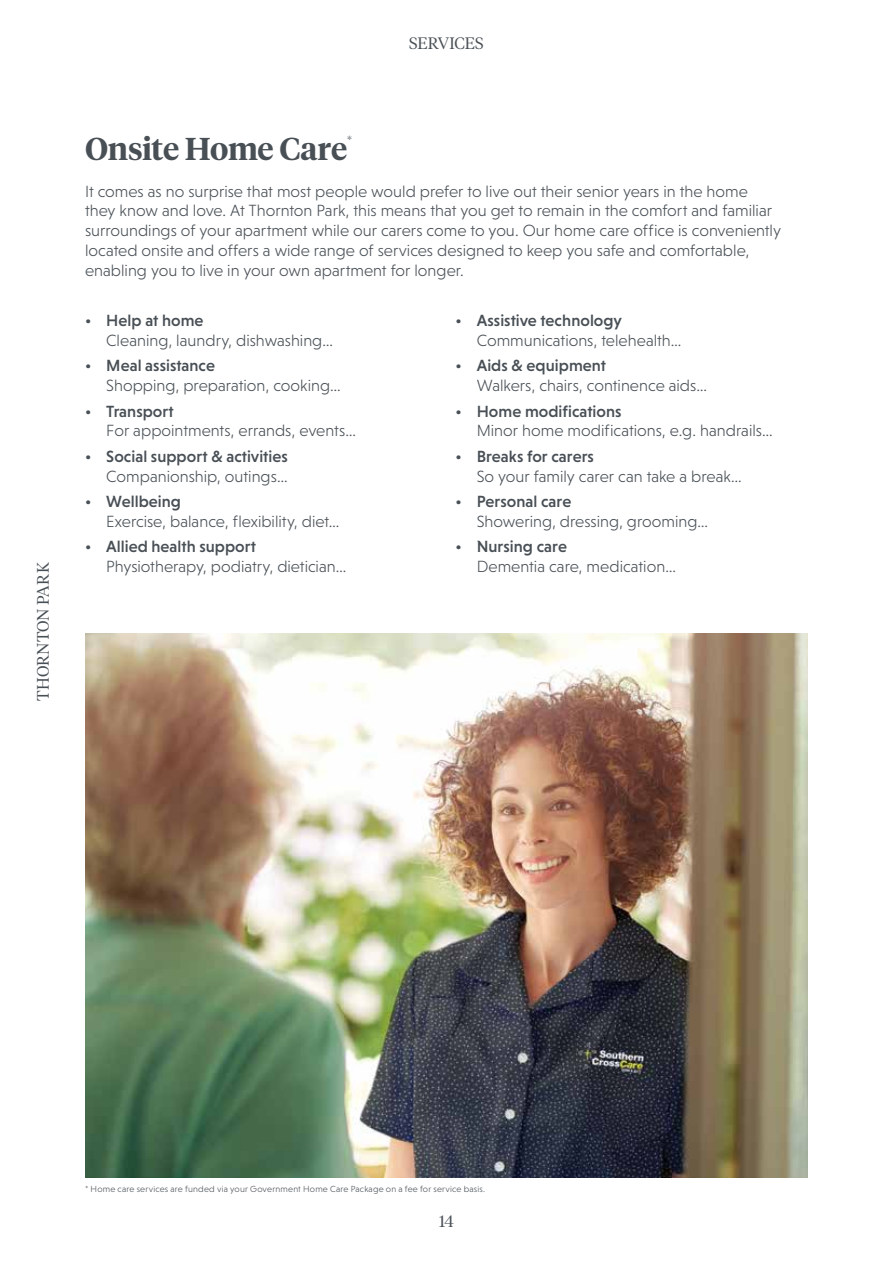
<style>
.page{position:relative;width:893px;height:1263px;background:#fff}
.page>*{position:absolute;margin:0;border:0;box-sizing:border-box;transform-origin:0 0}
.t1{font:600 31.5px "Tiempos Headline";letter-spacing:-.01em;color:#484f55}
.t2{font:300 16.5px/19.8px "Niveau Grotesk";color:#484f55}
.t3{font:500 16.5px "Niveau Grotesk";letter-spacing:.005em;color:#484f55}
.t4{font:300 16.5px "Tiempos Headline";color:#484f55}
.t5{font:300 12.3px "Tiempos Headline";color:#484f55}
.t6{font:300 9px "Niveau Grotesk";letter-spacing:.025em;color:#484f55}
</style>
<div class="page">
<img style="left:85px;top:634px;width:723px;height:544px">
<p class="t4" style="left:32px;top:701px;width:140px;rotate:-90deg">THORNTON PARK</p>
<p class="t4" style="left:409px;top:32px;width:76px">SERVICES</p>
<h1 class="t1" style="left:85px;top:127px;width:264px">Onsite Home Care</h1>
<p class="t5" style="left:347px;top:133px;width:6px">*</p>
<p class="t2" style="left:85px;top:181px;width:697px">It comes as no surprise that most people would prefer to live out their senior years in the home they know and love. At Thornton Park, this means that you get to remain in the comfort and familiar surroundings of your apartment while our carers come to you. Our home care office is conveniently located onsite and offers a wide range of services designed to keep you safe and comfortable, enabling you to live in your own apartment for longer.</p>
<p class="t3" style="left:85px;top:311px;width:120px">• Help at home</p>
<p class="t2" style="left:106px;top:330px;width:228px">Cleaning, laundry, dishwashing…</p>
<p class="t3" style="left:85px;top:356px;width:131px">• Meal assistance</p>
<p class="t2" style="left:106px;top:375px;width:236px">Shopping, preparation, cooking…</p>
<p class="t3" style="left:85px;top:401px;width:90px">• Transport</p>
<p class="t2" style="left:106px;top:421px;width:251px">For appointments, errands, events…</p>
<p class="t3" style="left:85px;top:447px;width:204px">• Social support &amp; activities</p>
<p class="t2" style="left:106px;top:466px;width:183px">Companionship, outings…</p>
<p class="t3" style="left:85px;top:492px;width:97px">• Wellbeing</p>
<p class="t2" style="left:106px;top:511px;width:235px">Exercise, balance, flexibility, diet…</p>
<p class="t3" style="left:85px;top:537px;width:173px">• Allied health support</p>
<p class="t2" style="left:106px;top:557px;width:242px">Physiotherapy, podiatry, dietician…</p>
<p class="t3" style="left:455px;top:311px;width:168px">• Assistive technology</p>
<p class="t2" style="left:477px;top:330px;width:206px">Communications, telehealth…</p>
<p class="t3" style="left:455px;top:356px;width:152px">• Aids &amp; equipment</p>
<p class="t2" style="left:477px;top:375px;width:232px">Walkers, chairs, continence aids…</p>
<p class="t3" style="left:455px;top:401px;width:168px">• Home modifications</p>
<p class="t2" style="left:477px;top:421px;width:298px">Minor home modifications, e.g. handrails…</p>
<p class="t3" style="left:455px;top:447px;width:140px">• Breaks for carers</p>
<p class="t2" style="left:477px;top:466px;width:267px">So your family carer can take a break…</p>
<p class="t3" style="left:455px;top:492px;width:117px">• Personal care</p>
<p class="t2" style="left:477px;top:511px;width:233px">Showering, dressing, grooming…</p>
<p class="t3" style="left:455px;top:537px;width:113px">• Nursing care</p>
<p class="t2" style="left:477px;top:557px;width:201px">Dementia care, medication…</p>
<p class="t6" style="left:85px;top:1184px;width:402px">* Home care services are funded via your Government Home Care Package on a fee for service basis.</p>
<p class="t4" style="left:439px;top:1210px;width:16px">14</p>
</div>
